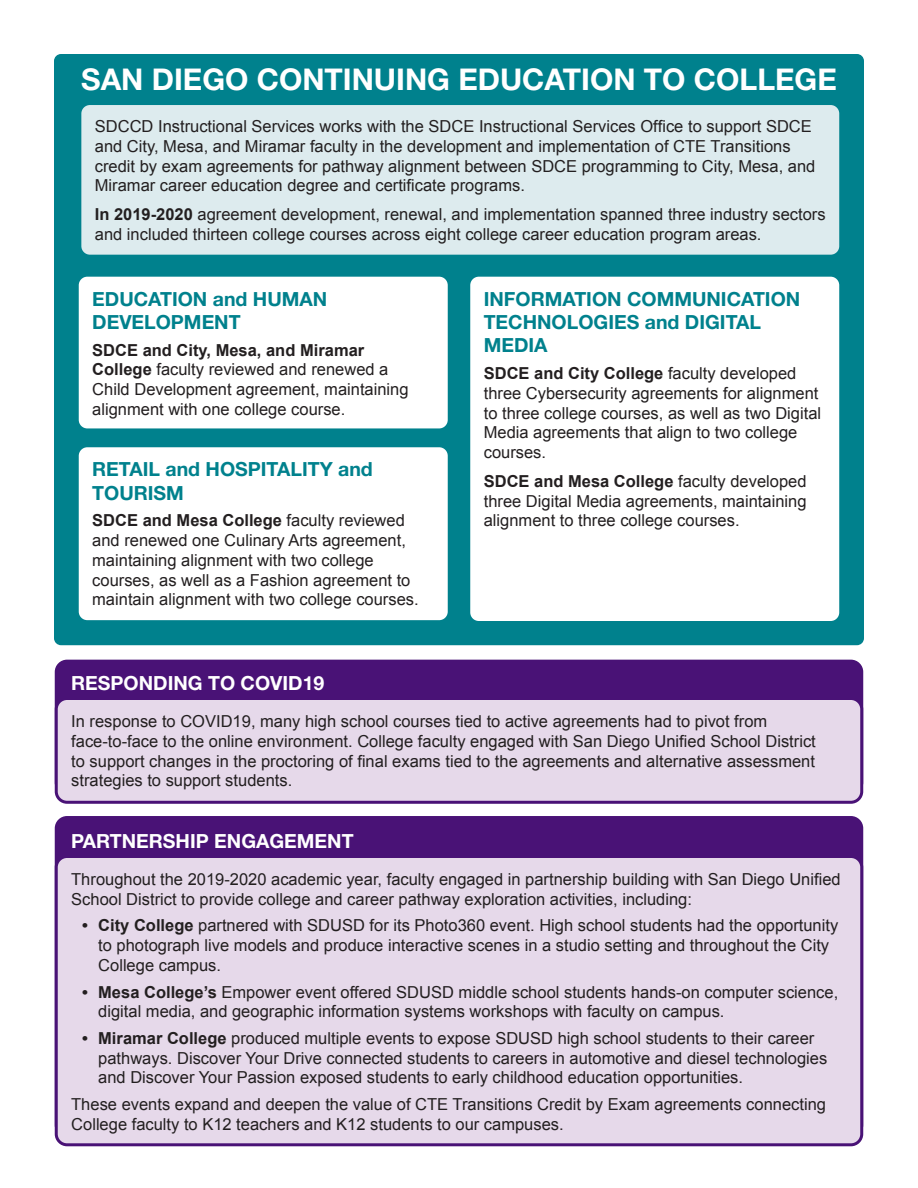
<style>
.page{position:relative;width:918px;height:1188px;background:#fff}
.page>*{position:absolute;margin:0;border:0;box-sizing:border-box;transform-origin:0 0}
.Subheading{font:700 30px "Helvetica Neue LT Std";color:#fff}
.Sector_title_CE{font:700 19.5px/23.4px "Helvetica Neue LT Std";color:#00818d}
.Sector_title{font:700 19.5px "Helvetica Neue LT Std";color:#fff}
.t1{font:16.5px/19.8px "Arial";color:#231f20}
.s1{font-weight:700}
</style>
<div class="page">
<div style="left:54px;top:54px;width:810px;height:591px;background:#00818d;border-radius:7px"></div>
<div style="left:77px;top:274px;width:373px;height:157px;background:#fff;border-radius:11px"></div>
<div style="left:74px;top:272px;width:378px;height:161px;border:4px solid #00818d;border-radius:11px"></div>
<div style="left:79px;top:103px;width:763px;height:154px;background:#ddebee;border-radius:11px"></div>
<div style="left:77px;top:101px;width:767px;height:158px;border:4px solid #00818d;border-radius:11px"></div>
<div style="left:77px;top:445px;width:373px;height:177px;background:#fff;border-radius:11px"></div>
<div style="left:74px;top:443px;width:378px;height:182px;border:4px solid #00818d;border-radius:11px"></div>
<div style="left:468px;top:274px;width:374px;height:349px;background:#fff;border-radius:11px"></div>
<div style="left:466px;top:272px;width:378px;height:354px;border:4px solid #00818d;border-radius:11px"></div>
<div style="left:56px;top:661px;width:806px;height:132px;background:#491276;border-radius:11px"></div>
<div style="left:55px;top:660px;width:808px;height:135px;border:3px solid #491276;border-radius:11px"></div>
<div style="left:56px;top:818px;width:806px;height:318px;background:#491276;border-radius:11px"></div>
<div style="left:56px;top:698px;width:806px;height:104px;background:#e6d9ea;border-radius:11px"></div>
<div style="left:55px;top:697px;width:808px;height:107px;border:3px solid #491276;border-radius:11px"></div>
<div style="left:56px;top:856px;width:806px;height:289px;background:#e6d9ea;border-radius:11px"></div>
<div style="left:55px;top:855px;width:808px;height:291px;border:3px solid #491276;border-radius:11px"></div>
<p class="Subheading" style="left:81px;top:60px;width:757px">SAN DIEGO CONTINUING EDUCATION TO COLLEGE</p>
<p class="t1" style="left:95px;top:117px;width:722px">SDCCD Instructional Services works with the SDCE Instructional Services Office to support SDCE and City, Mesa, and Miramar faculty in the development and implementation of CTE Transitions credit by exam agreements for pathway alignment between SDCE programming to City, Mesa, and Miramar career education degree and certificate programs.</p>
<p class="t1" style="left:95px;top:205px;width:732px"><span class="s1">In 2019-2020</span> agreement development, renewal, and implementation spanned three industry sectors and included thirteen college courses across eight college career education program areas.</p>
<p class="Sector_title_CE" style="left:92px;top:287px;width:237px">EDUCATION and HUMAN<br>DEVELOPMENT</p>
<p class="t1" style="left:92px;top:340px;width:318px"><span class="s1">SDCE and City, Mesa, and Miramar College</span> faculty reviewed and renewed a Child Development agreement, maintaining alignment with one college course.</p>
<p class="Sector_title_CE" style="left:92px;top:457px;width:282px">RETAIL and HOSPITALITY and<br>TOURISM</p>
<p class="t1" style="left:92px;top:511px;width:328px"><span class="s1">SDCE and Mesa College</span> faculty reviewed and renewed one Culinary Arts agreement, maintaining alignment with two college courses, as well as a Fashion agreement to maintain alignment with two college courses.</p>
<p class="Sector_title" style="left:71px;top:671px;width:255px">RESPONDING TO COVID19</p>
<p class="Sector_title_CE" style="left:484px;top:287px;width:318px">INFORMATION COMMUNICATION<br>TECHNOLOGIES and DIGITAL<br>MEDIA</p>
<p class="t1" style="left:484px;top:363px;width:339px"><span class="s1">SDCE and City College</span> faculty developed three Cybersecurity agreements for alignment to three college courses, as well as two Digital Media agreements that align to two college courses.</p>
<p class="t1" style="left:484px;top:471px;width:324px;text-align:justify"><span class="s1">SDCE and Mesa College</span> faculty developed three Digital Media agreements, maintaining alignment to three college courses.</p>
<p class="t1" style="left:71px;top:711px;width:746px">In response to COVID19, many high school courses tied to active agreements had to pivot from face-to-face to the online environment. College faculty engaged with San Diego Unified School District to support changes in the proctoring of final exams tied to the agreements and alternative assessment strategies to support students.</p>
<p class="Sector_title" style="left:71px;top:829px;width:284px">PARTNERSHIP ENGAGEMENT</p>
<p class="t1" style="left:71px;top:869px;width:771px">Throughout the 2019-2020 academic year, faculty engaged in partnership building with San Diego Unified<br>School District to provide college and career pathway exploration activities, including:</p>
<p class="t1" style="left:98px;top:916px;width:742px;text-indent:-16px"><span class="s1">• City College</span> partnered with SDUSD for its Photo360 event. High school students had the opportunity to photograph live models and produce interactive scenes in a studio setting and throughout the City<br>College campus.</p>
<p class="t1" style="left:98px;top:982px;width:742px;text-indent:-16px"><span class="s1">• Mesa College’s</span> Empower event offered SDUSD middle school students hands-on computer science, digital media, and geographic information systems workshops with faculty on campus.</p>
<p class="t1" style="left:98px;top:1028px;width:731px;text-indent:-16px"><span class="s1">• Miramar College</span> produced multiple events to expose SDUSD high school students to their career pathways. Discover Your Drive connected students to careers in automotive and diesel technologies and Discover Your Passion exposed students to early childhood education opportunities.</p>
<p class="t1" style="left:71px;top:1094px;width:756px">These events expand and deepen the value of CTE Transitions Credit by Exam agreements connecting<br>College faculty to K12 teachers and K12 students to our campuses.</p>
</div>
